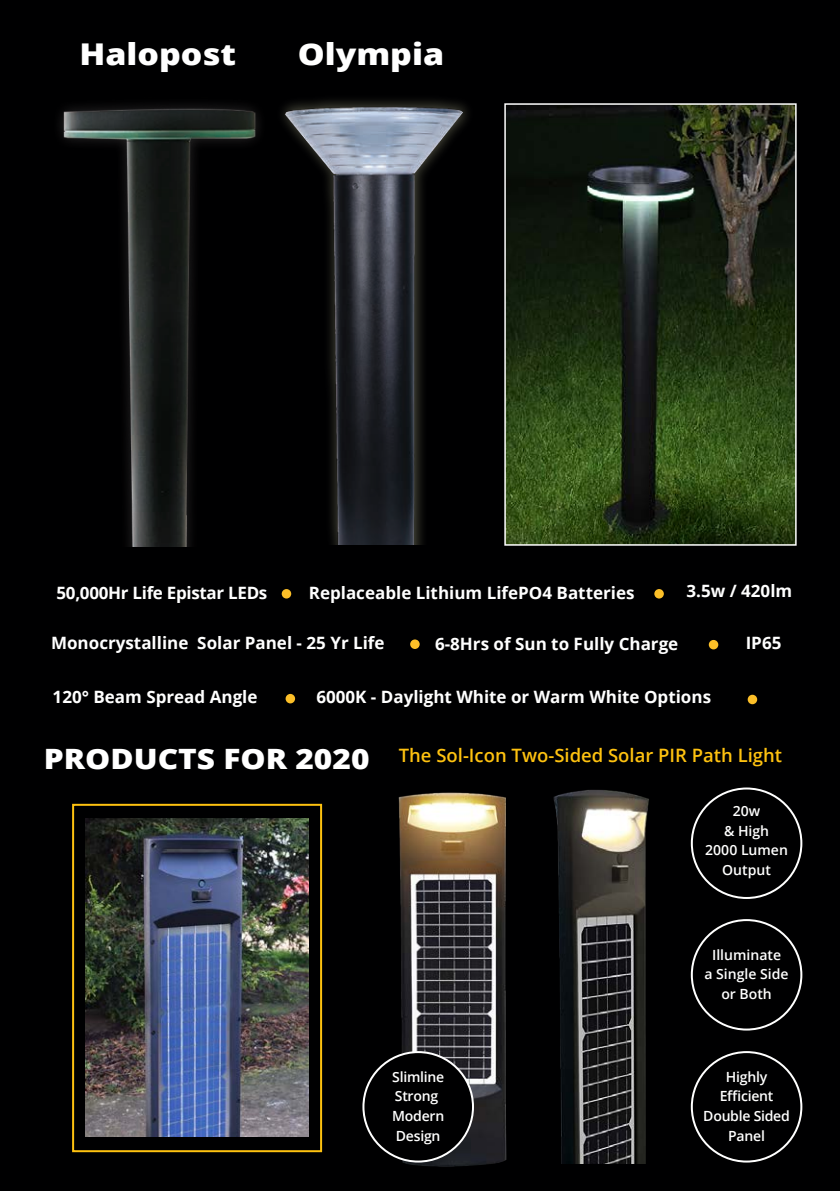
<style>
.page{position:relative;width:840px;height:1191px;background:#fff}
.page>*{position:absolute;margin:0;border:0;box-sizing:border-box;transform-origin:0 0}
.t1{font:800 30px "Open Sans";color:#fff;scale:1.13 1}
.t2{font:600 18.4px "Open Sans";color:#fec210}
.t3{font:700 17px "Open Sans";color:#fff}
.t4{font:700 17px "Open Sans";letter-spacing:-.02em;color:#fff}
.t5{font:600 14px/19.6px "Open Sans";letter-spacing:-.02em;color:#fff;text-align:center}
.t6{font:600 14px/19.6px "Open Sans";color:#fff;text-align:center}
.s1{font-weight:800;font-size:28px;color:#fff}
</style>
<div class="page">
<div style="left:0;top:0;width:839px;height:1191px;background:#000001"></div>
<div style="left:281px;top:589px;width:10px;height:9px;background:#fcbf28;border-radius:50%"></div>
<div style="left:654px;top:589px;width:9px;height:9px;background:#fcbf28;border-radius:50%"></div>
<div style="left:410px;top:639px;width:9px;height:10px;background:#fcbf28;border-radius:50%"></div>
<div style="left:747px;top:694px;width:9px;height:10px;background:#fcbf28;border-radius:50%"></div>
<div style="left:285px;top:694px;width:10px;height:9px;background:#fcbf28;border-radius:50%"></div>
<div style="left:708px;top:640px;width:10px;height:9px;background:#fcbf28;border-radius:50%"></div>
<img style="left:282px;top:100px;width:186px;height:444px">
<img style="left:60px;top:105px;width:199px;height:441px">
<div style="left:72px;top:804px;width:250px;height:348px;border:2px solid #fec210"></div>
<img style="left:86px;top:818px;width:222px;height:319px">
<img style="left:378px;top:792px;width:122px;height:375px">
<img style="left:500px;top:789px;width:149px;height:374px">
<div style="left:690px;top:1051px;width:111px;height:111px;border:2px solid #fff;border-radius:50%"></div>
<div style="left:363px;top:1052px;width:109px;height:109px;background:#000001;border-radius:50%"></div>
<div style="left:362px;top:1051px;width:111px;height:111px;border:2px solid #fff;border-radius:50%"></div>
<div style="left:690px;top:787px;width:111px;height:112px;border:2px solid #fff;border-radius:50%"></div>
<div style="left:690px;top:919px;width:111px;height:111px;border:2px solid #fff;border-radius:50%"></div>
<img style="left:507px;top:106px;width:286px;height:436px">
<div style="left:504px;top:103px;width:292px;height:442px;border:2px solid #fff"></div>
<p class="t1" style="left:79px;top:32px;width:140px">Halopost</p>
<p class="t1" style="left:297px;top:31px;width:131px">Olympia</p>
<p class="t3" style="left:686px;top:578px;width:107px">3.5w / 420lm</p>
<p class="t4" style="left:56px;top:580px;width:212px">50,000Hr Life Epistar LEDs</p>
<p class="t3" style="left:308px;top:580px;width:327px">Replaceable Lithium LifePO4 Batteries</p>
<p class="t3" style="left:51px;top:631px;width:335px">Monocrystalline Solar Panel - 25 Yr Life</p>
<p class="t3" style="left:53px;top:685px;width:206px">120° Beam Spread Angle</p>
<p class="t3" style="left:316px;top:685px;width:396px">6000K - Daylight White or Warm White Options</p>
<p class="t3" style="left:435px;top:632px;width:245px">6-8Hrs of Sun to Fully Charge</p>
<p class="t3" style="left:745px;top:631px;width:37px">IP65</p>
<p class="t2" style="left:44px;top:742px;width:739px"><span class="s1">PRODUCTS FOR 2020</span> The Sol-Icon Two-Sided Solar PIR Path Light</p>
<p class="t6" style="left:705px;top:801px;width:84px">20w<br>&amp; High<br>2000 Lumen<br>Output</p>
<p class="t5" style="left:392px;top:1066px;width:53px;text-align:left">Slimline<br>Strong<br>Modern<br>Design</p>
<p class="t6" style="left:704px;top:944px;width:86px">Illuminate<br>a Single Side or Both</p>
<p class="t5" style="left:703px;top:1066px;width:88px">Highly<br>Efficient<br>Double Sided<br>Panel</p>
</div>
